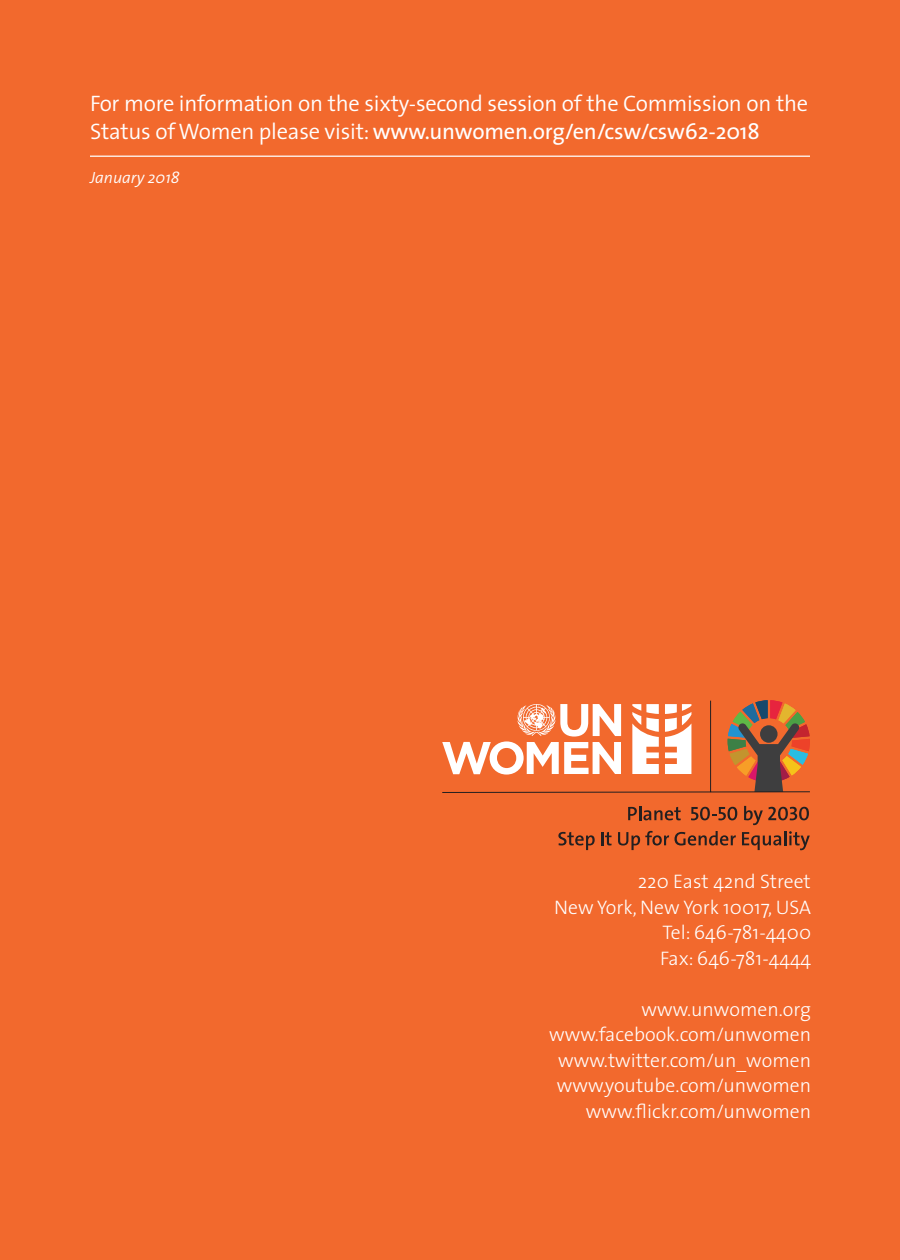
<style>
.page{position:relative;width:900px;height:1260px;background:#f2692d}
.page>*{position:absolute;margin:0;border:0;box-sizing:border-box;transform-origin:0 0}
.Body{font:300 22.5px/27.5px "The Sans";letter-spacing:-.01em;color:#fff}
.Address_Telephone{font:300 19.75px "The Sans";color:#fff}
.t1{font:italic 300 16.25px "The Sans";color:#fff}
.s1{font-weight:400}
</style>
<div class="page">
<hr style="left:90px;top:156px;width:720px;height:1px;background:#fff">
<svg style="left:628px;top:806px;width:53px;height:14px"></svg>
<svg style="left:691px;top:807px;width:46px;height:13px"></svg>
<svg style="left:744px;top:806px;width:65px;height:19px"></svg>
<svg style="left:558px;top:832px;width:37px;height:18px"></svg>
<svg style="left:601px;top:832px;width:11px;height:13px"></svg>
<svg style="left:618px;top:831px;width:51px;height:19px"></svg>
<svg style="left:675px;top:831px;width:61px;height:15px"></svg>
<svg style="left:742px;top:831px;width:68px;height:19px"></svg>
<svg style="left:442px;top:704px;width:179px;height:71px"></svg>
<svg style="left:632px;top:704px;width:27px;height:70px"></svg>
<svg style="left:665px;top:704px;width:26px;height:70px"></svg>
<svg style="left:728px;top:700px;width:82px;height:91px"></svg>
<div style="left:760px;top:725px;width:18px;height:18px;background:#3e3e3f;border-radius:50%"></div>
<hr style="left:442px;top:791px;width:368px;height:2px;background:#231f20">
<hr style="left:710px;top:701px;width:1px;height:91px;background:#231f20">
<p class="Body" style="left:90px;top:89px;width:720px">For more information on the sixty-second session of the Commission on the<br>Status of Women please visit: <span class="s1">www.unwomen.org/en/csw/csw62-2018</span></p>
<p class="t1" style="left:90px;top:164px;width:91px">January 2018</p>
<p class="Address_Telephone" style="left:638px;top:865px;width:175px">220 East 42nd Street</p>
<p class="Address_Telephone" style="left:554px;top:891px;width:258px">New York, New York 10017, USA</p>
<p class="Address_Telephone" style="left:663px;top:916px;width:150px">Tel: 646-781-4400</p>
<p class="Address_Telephone" style="left:660px;top:942px;width:152px">Fax: 646-781-4444</p>
<p class="Address_Telephone" style="left:641px;top:993px;width:171px">www.unwomen.org</p>
<p class="Address_Telephone" style="left:549px;top:1018px;width:264px">www.facebook.com/unwomen</p>
<p class="Address_Telephone" style="left:558px;top:1044px;width:255px">www.twitter.com/un_women</p>
<p class="Address_Telephone" style="left:557px;top:1069px;width:256px">www.youtube.com/unwomen</p>
<p class="Address_Telephone" style="left:586px;top:1095px;width:227px">www.flickr.com/unwomen</p>
</div>
